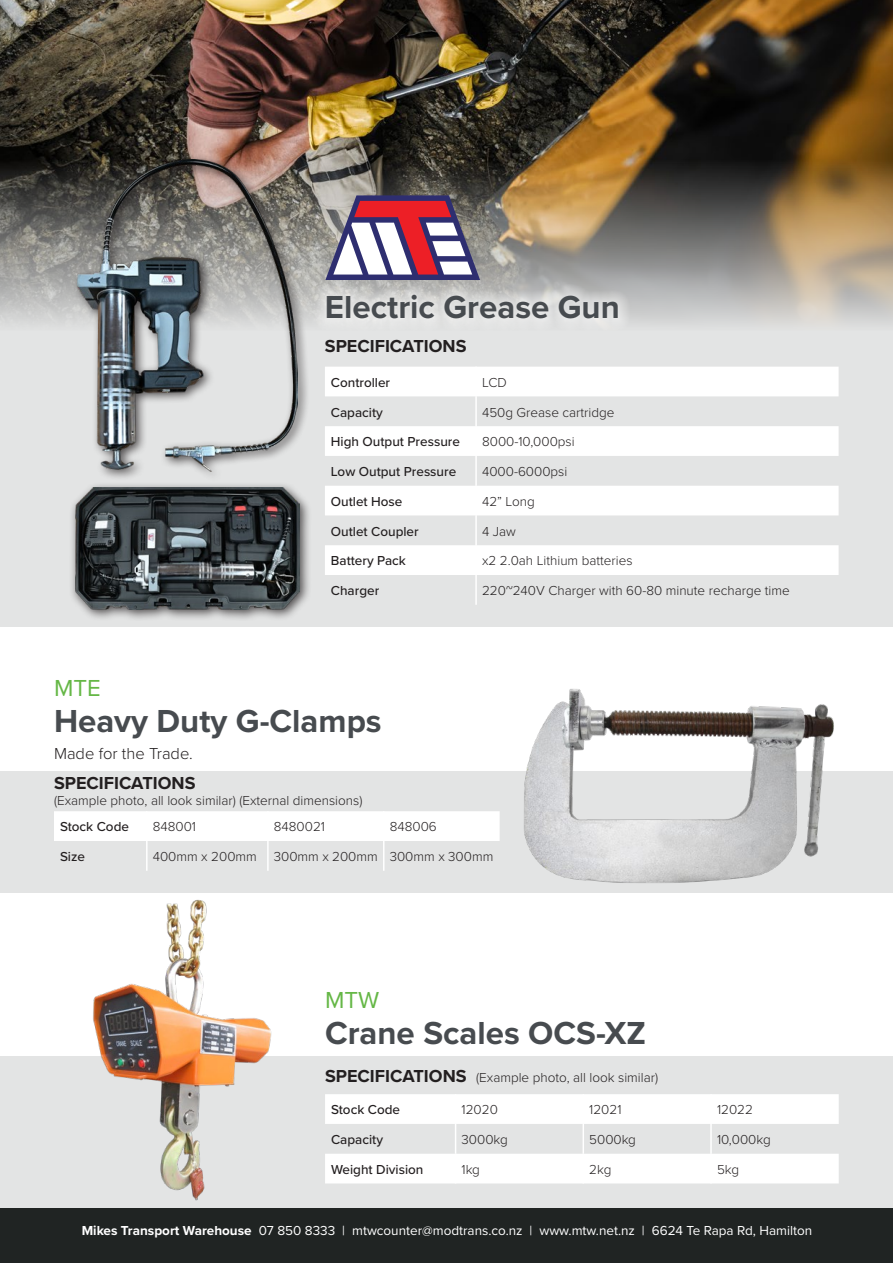
<style>
.page{position:relative;width:893px;height:1263px;background:#fff}
.page>*{position:absolute;margin:0;border:0;box-sizing:border-box;transform-origin:0 0}
.t1{font:700 33px "Proxima Nova";color:#474b4f}
.t2{font:24px "Proxima Nova";color:#65b746}
.Heading{font:700 18px "Proxima Nova";color:#231f20}
.Product_description{font:300 16.5px "Proxima Nova";color:#231f20}
.BODY{font:300 13.5px "Proxima Nova";color:#231f20}
.Body_bold{font:500 13.5px "Proxima Nova";color:#231f20}
.t3{font:13.5px "Proxima Nova";color:#fff}
.Heading-2{font:300 13.5px "Proxima Nova";color:#231f20}
.s1{font-weight:700;font-size:18px}
.s2{font-weight:700}
</style>
<div class="page">
<div style="left:0;top:118px;width:893px;height:508px;background:#e3e4e4"></div>
<div style="left:0;top:1057px;width:893px;height:152px;background:#e3e4e4"></div>
<div style="left:0;top:1208px;width:893px;height:55px;background:#202423"></div>
<svg style="left:325px;top:1094px;width:514px;height:89px;fill:#fff"></svg>
<hr style="left:455px;top:1094px;width:1px;height:30px;background:#fff">
<hr style="left:583px;top:1094px;width:1px;height:30px;background:#fff">
<hr style="left:710px;top:1094px;width:2px;height:30px;background:#fff">
<hr style="left:455px;top:1124px;width:1px;height:30px;background:#fff">
<hr style="left:583px;top:1124px;width:1px;height:30px;background:#fff">
<hr style="left:710px;top:1124px;width:2px;height:30px;background:#fff">
<svg style="left:455px;top:1154px;width:1px;height:29px"></svg>
<svg style="left:583px;top:1154px;width:1px;height:29px"></svg>
<hr style="left:710px;top:1154px;width:2px;height:29px;background:#fff">
<img style="left:0;top:0;width:893px;height:324px">
<div style="left:72px;top:154px;width:238px;height:328px;background:#231f20;opacity:.75"></div>
<img style="left:77px;top:160px;width:220px;height:311px">
<svg style="left:315px;top:282px;width:315px;height:42px"></svg>
<svg style="left:325px;top:367px;width:514px;height:208px;fill:#fff"></svg>
<hr style="left:475px;top:367px;width:2px;height:29px;background:#fff">
<hr style="left:475px;top:396px;width:2px;height:30px;background:#fff">
<hr style="left:475px;top:426px;width:2px;height:30px;background:#fff">
<hr style="left:475px;top:456px;width:2px;height:30px;background:#fff">
<hr style="left:475px;top:486px;width:2px;height:29px;background:#fff">
<hr style="left:475px;top:515px;width:2px;height:30px;background:#fff">
<hr style="left:475px;top:545px;width:2px;height:30px;background:#fff">
<hr style="left:475px;top:575px;width:2px;height:30px;background:#fff">
<div style="left:69px;top:482px;width:242px;height:139px;background:#231f20;opacity:.75"></div>
<img style="left:75px;top:488px;width:225px;height:121px">
<svg style="left:325px;top:195px;width:155px;height:85px;background:#a3798e"></svg>
<div style="left:0;top:771px;width:893px;height:122px;background:#e3e4e4"></div>
<div style="left:54px;top:811px;width:446px;height:30px;background:#fff"></div>
<hr style="left:146px;top:811px;width:2px;height:30px;background:#fff">
<hr style="left:267px;top:811px;width:2px;height:30px;background:#fff">
<hr style="left:383px;top:811px;width:1px;height:30px;background:#fff">
<hr style="left:146px;top:841px;width:2px;height:30px;background:#fff">
<hr style="left:267px;top:841px;width:2px;height:30px;background:#fff">
<hr style="left:383px;top:841px;width:1px;height:30px;background:#fff">
<img style="left:524px;top:689px;width:310px;height:194px">
<img style="left:91px;top:899px;width:182px;height:302px">
<p class="t1" style="left:325px;top:283px;width:296px">Electric Grease Gun</p>
<p class="Heading" style="left:325px;top:333px;width:143px">SPECIFICATIONS</p>
<p class="Body_bold" style="left:331px;top:372px;width:61px">Controller</p>
<p class="BODY" style="left:482px;top:372px;width:26px">LCD</p>
<p class="Body_bold" style="left:331px;top:402px;width:54px">Capacity</p>
<p class="BODY" style="left:482px;top:402px;width:134px">450g Grease cartridge</p>
<p class="Body_bold" style="left:331px;top:432px;width:131px">High Output Pressure</p>
<p class="BODY" style="left:482px;top:432px;width:94px">8000-10,000psi</p>
<p class="Body_bold" style="left:331px;top:462px;width:127px">Low Output Pressure</p>
<p class="BODY" style="left:482px;top:462px;width:87px">4000-6000psi</p>
<p class="Body_bold" style="left:331px;top:491px;width:73px">Outlet Hose</p>
<p class="BODY" style="left:482px;top:491px;width:54px">42” Long</p>
<p class="Body_bold" style="left:331px;top:521px;width:89px">Outlet Coupler</p>
<p class="BODY" style="left:482px;top:521px;width:35px">4 Jaw</p>
<p class="Body_bold" style="left:331px;top:551px;width:77px">Battery Pack</p>
<p class="BODY" style="left:482px;top:551px;width:152px">x2 2.0ah Lithium batteries</p>
<p class="Body_bold" style="left:331px;top:581px;width:50px">Charger</p>
<p class="BODY" style="left:482px;top:581px;width:309px">220~240V Charger with 60-80 minute recharge time</p>
<p class="t2" style="left:54px;top:670px;width:48px">MTE</p>
<p class="t1" style="left:54px;top:696px;width:329px">Heavy Duty G-Clamps</p>
<p class="Product_description" style="left:54px;top:741px;width:140px">Made for the Trade.</p>
<p class="Heading" style="left:54px;top:770px;width:143px">SPECIFICATIONS</p>
<p class="Heading-2" style="left:54px;top:791px;width:310px">(Example photo, all look similar) (External dimensions)</p>
<p class="Body_bold" style="left:60px;top:817px;width:71px">Stock Code</p>
<p class="BODY" style="left:153px;top:817px;width:45px">848001</p>
<p class="BODY" style="left:274px;top:817px;width:53px">8480021</p>
<p class="BODY" style="left:390px;top:817px;width:49px">848006</p>
<p class="Body_bold" style="left:60px;top:847px;width:27px">Size</p>
<p class="BODY" style="left:153px;top:847px;width:106px">400mm x 200mm</p>
<p class="BODY" style="left:274px;top:847px;width:105px">300mm x 200mm</p>
<p class="BODY" style="left:390px;top:847px;width:105px">300mm x 300mm</p>
<p class="t2" style="left:325px;top:982px;width:56px">MTW</p>
<p class="t1" style="left:325px;top:1008px;width:322px">Crane Scales OCS-XZ</p>
<p class="Heading-2" style="left:325px;top:1068px;width:334px"><span class="s1">SPECIFICATIONS</span> (Example photo, all look similar)</p>
<p class="Body_bold" style="left:331px;top:1100px;width:71px">Stock Code</p>
<p class="BODY" style="left:462px;top:1100px;width:38px">12020</p>
<p class="BODY" style="left:589px;top:1100px;width:34px">12021</p>
<p class="BODY" style="left:717px;top:1100px;width:37px">12022</p>
<p class="Body_bold" style="left:331px;top:1129px;width:54px">Capacity</p>
<p class="BODY" style="left:462px;top:1129px;width:48px">3000kg</p>
<p class="BODY" style="left:589px;top:1129px;width:48px">5000kg</p>
<p class="BODY" style="left:717px;top:1129px;width:55px">10,000kg</p>
<p class="Body_bold" style="left:331px;top:1159px;width:94px">Weight Division</p>
<p class="BODY" style="left:462px;top:1159px;width:20px">1kg</p>
<p class="BODY" style="left:589px;top:1159px;width:24px">2kg</p>
<p class="BODY" style="left:717px;top:1159px;width:24px">5kg</p>
<p class="t3" style="left:82px;top:1220px;width:732px"><span class="s2">Mikes Transport Warehouse</span> 07 850 8333 | mtwcounter@modtrans.co.nz | www.mtw.net.nz | 6624 Te Rapa Rd, Hamilton</p>
</div>
